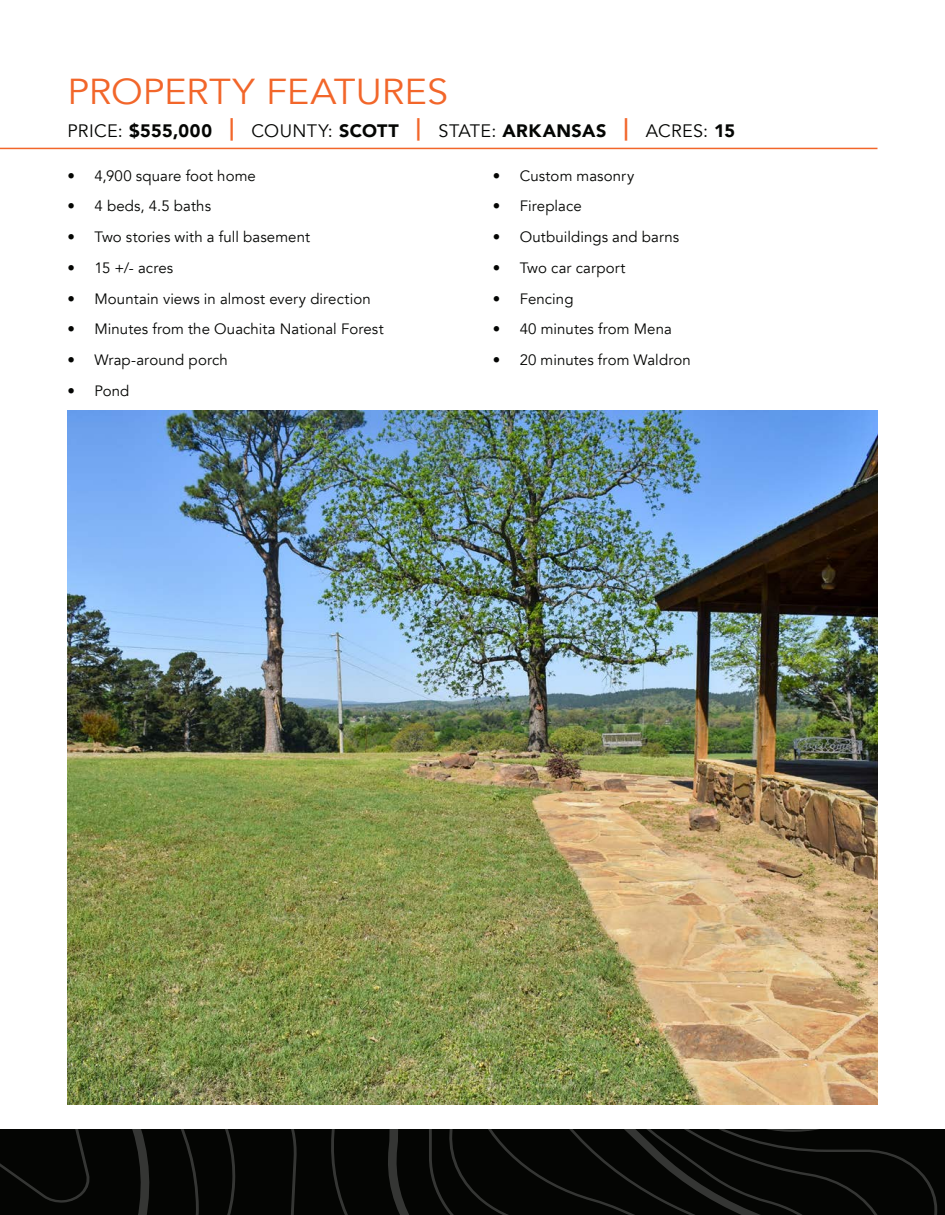
<style>
.page{position:relative;width:945px;height:1215px;background:#fff}
.page>*{position:absolute;margin:0;border:0;box-sizing:border-box;transform-origin:0 0}
.t1{font:36px "Avenir";color:#f2662a;scale:1.05 1}
.t2{font:18px "Avenir";letter-spacing:.02em;color:#040503}
.t3{font:15px "Avenir";letter-spacing:.005em;color:#040503}
.s1{font-weight:900}
.s2{font-weight:900;font-size:22.5px;color:#f2662a}
</style>
<div class="page">
<img style="left:68px;top:411px;width:810px;height:694px">
<hr style="left:0;top:148px;width:878px;height:1px;background:#f2662a">
<svg style="left:0;top:1129px;width:945px;height:86px;background:#080907"></svg>
<p class="t1" style="left:68px;top:70px;width:364px">PROPERTY FEATURES</p>
<p class="t2" style="left:68px;top:120px;width:669px">PRICE: <span class="s1">$555,000</span> <span class="s2">|</span> COUNTY: <span class="s1">SCOTT</span> <span class="s2">|</span> STATE: <span class="s1">ARKANSAS</span> <span class="s2">|</span> ACRES: <span class="s1">15</span></p>
<p class="t3" style="left:68px;top:166px;width:190px">• 4,900 square foot home</p>
<p class="t3" style="left:68px;top:197px;width:145px">• 4 beds, 4.5 baths</p>
<p class="t3" style="left:68px;top:228px;width:244px">• Two stories with a full basement</p>
<p class="t3" style="left:68px;top:259px;width:107px">• 15 +/- acres</p>
<p class="t3" style="left:68px;top:289px;width:305px">• Mountain views in almost every direction</p>
<p class="t3" style="left:68px;top:320px;width:318px">• Minutes from the Ouachita National Forest</p>
<p class="t3" style="left:68px;top:351px;width:162px">• Wrap-around porch</p>
<p class="t3" style="left:68px;top:382px;width:63px">• Pond</p>
<p class="t3" style="left:493px;top:166px;width:143px">• Custom masonry</p>
<p class="t3" style="left:493px;top:197px;width:91px">• Fireplace</p>
<p class="t3" style="left:493px;top:228px;width:188px">• Outbuildings and barns</p>
<p class="t3" style="left:493px;top:259px;width:134px">• Two car carport</p>
<p class="t3" style="left:493px;top:289px;width:82px">• Fencing</p>
<p class="t3" style="left:493px;top:320px;width:181px">• 40 minutes from Mena</p>
<p class="t3" style="left:493px;top:351px;width:200px">• 20 minutes from Waldron</p>
</div>
